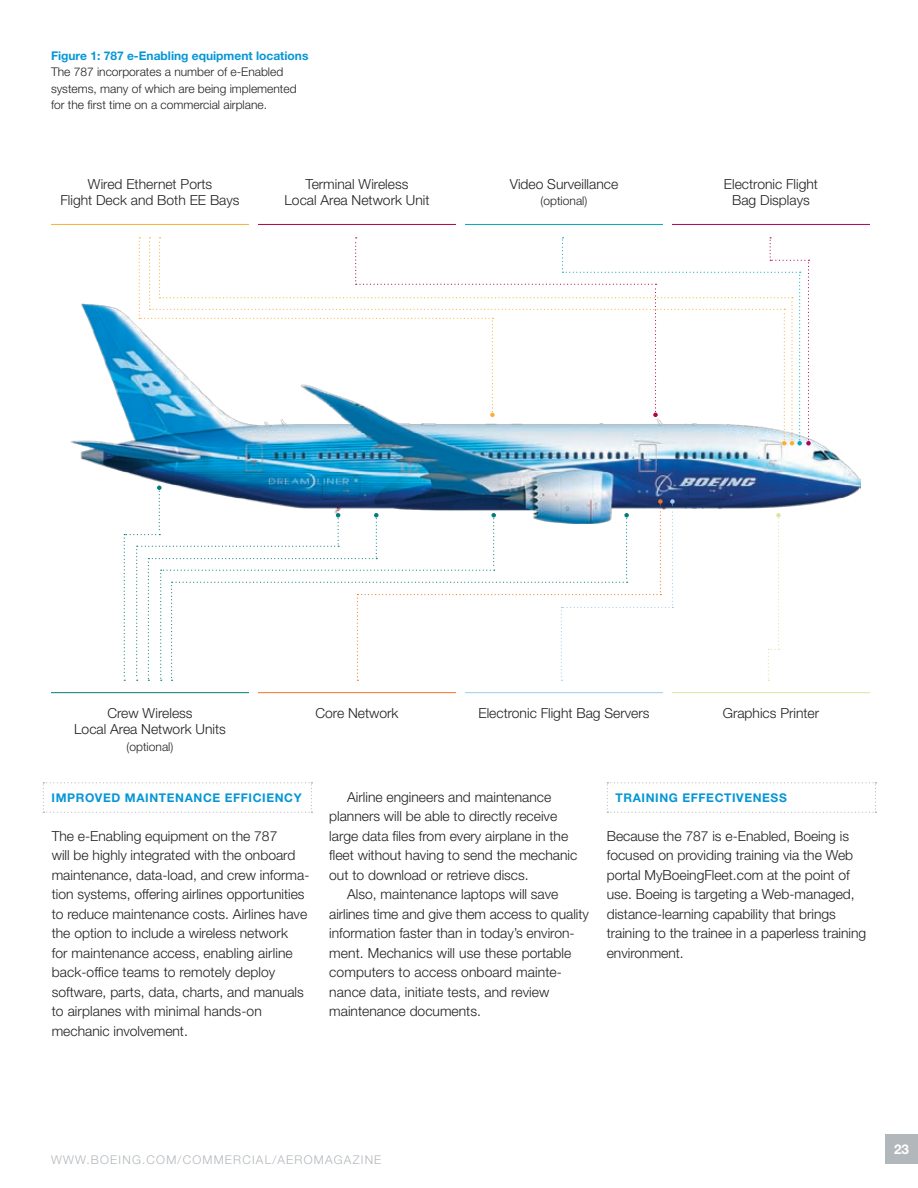
<style>
.page{position:relative;width:918px;height:1188px;background:#fff}
.page>*{position:absolute;margin:0;border:0;box-sizing:border-box;transform-origin:0 0}
.t1{font:300 13.8px/19.5px "Helvetica Neue LT Std";color:#231f20}
.t2{font:700 13.5px "Helvetica Neue LT Std";color:#fff}
.t3{font:300 12px/16.5px "Helvetica Neue LT Std";color:#231f20}
.t4{font:700 12px "Helvetica Neue LT Std";letter-spacing:.05em;color:#0696d7}
.t5{font:700 12px "Helvetica Neue LT Std";color:#0696d7}
.t6{font:300 12px "Helvetica Neue LT Std";letter-spacing:.1em;color:#b2b7bb}
</style>
<div class="page">
<img style="left:71px;top:304px;width:790px;height:205px">
<div style="left:885px;top:1134px;width:33px;height:30px;background:#b2b7bb"></div>
<svg style="left:139px;top:237px;width:672px;height:209px"></svg>
<svg style="left:124px;top:486px;width:551px;height:195px"></svg>
<svg style="left:768px;top:513px;width:13px;height:168px"></svg>
<svg style="left:43px;top:782px;width:269px;height:31px"></svg>
<svg style="left:607px;top:782px;width:269px;height:31px"></svg>
<hr style="left:51px;top:224px;width:198px;height:1px;background:#fbb033">
<hr style="left:51px;top:692px;width:198px;height:1px;background:#007e7a">
<hr style="left:258px;top:224px;width:198px;height:1px;background:#b30437">
<hr style="left:465px;top:224px;width:198px;height:1px;background:#00a9bf">
<hr style="left:672px;top:224px;width:198px;height:1px;background:#b1015c">
<hr style="left:258px;top:692px;width:198px;height:1px;background:#f47321">
<hr style="left:465px;top:692px;width:198px;height:1px;background:#9fcbec">
<hr style="left:672px;top:692px;width:198px;height:1px;background:#d9e7a2">
<p class="t5" style="left:51px;top:48px;width:259px">Figure 1: 787 e-Enabling equipment locations</p>
<p class="t3" style="left:51px;top:63px;width:247px">The 787 incorporates a number of e-Enabled systems, many of which are being implemented for the first time on a commercial airplane.</p>
<p class="t1" style="left:60px;top:175px;width:181px;line-height:16.5px;text-align:center">Wired Ethernet Ports<br>Flight Deck and Both EE Bays</p>
<p class="t1" style="left:285px;top:175px;width:146px;line-height:16.5px;text-align:center">Terminal Wireless<br>Local Area Network Unit</p>
<p class="t1" style="left:510px;top:174px;width:110px">Video Surveillance</p>
<p class="t3" style="left:541px;top:192px;width:48px">(optional)</p>
<p class="t1" style="left:724px;top:175px;width:96px;line-height:16.5px;text-align:center">Electronic Flight<br>Bag Displays</p>
<p class="t1" style="left:74px;top:704px;width:153px;line-height:16.5px;text-align:center">Crew Wireless<br>Local Area Network Units</p>
<p class="t3" style="left:127px;top:738px;width:48px">(optional)</p>
<p class="t1" style="left:315px;top:703px;width:85px">Core Network</p>
<p class="t1" style="left:479px;top:703px;width:172px">Electronic Flight Bag Servers</p>
<p class="t1" style="left:723px;top:703px;width:98px">Graphics Printer</p>
<p class="t4" style="left:52px;top:790px;width:93px">IMPROVED MAIN</p>
<p class="t4" style="left:159px;top:790px;width:26px">TENAN</p>
<p class="t4" style="left:203px;top:790px;width:100px">CE EFFICIENCY</p>
<p class="t1" style="left:52px;top:826px;width:258px">The e-Enabling equipment on the 787<br>will be highly integrated with the onboard maintenance, data-load, and crew informa&shy;tion systems, offering airlines opportunities to reduce maintenance costs. Airlines have the option to include a wireless network<br>for maintenance access, enabling airline back-office teams to remotely deploy software, parts, data, charts, and manuals to airplanes with minimal hands-on mechanic involvement.</p>
<p class="t1" style="left:329px;top:787px;width:250px;text-indent:18px">Airline engineers and maintenance planners will be able to directly receive large data files from every airplane in the fleet without having to send the mechanic out to download or retrieve discs.</p>
<p class="t1" style="left:329px;top:884px;width:261px;text-indent:18px">Also, maintenance laptops will save airlines time and give them access to quality information faster than in today’s environ&shy;ment. Mechanics will use these portable computers to access onboard mainte&shy;nance data, initiate tests, and review maintenance documents.</p>
<p class="t4" style="left:616px;top:790px;width:100px">training effect</p>
<p class="t4" style="left:732px;top:790px;width:39px">iveness</p>
<p class="t1" style="left:607px;top:826px;width:261px">Because the 787 is e-Enabled, Boeing is focused on providing training via the Web portal MyBoeingFleet.com at the point of use. Boeing is targeting a Web-managed, distance-learning capability that brings training to the trainee in a paperless training environment.</p>
<p class="t6" style="left:51px;top:1152px;width:332px">WWW.boeing.com/commercial/aeromagazine</p>
<p class="t2" style="left:894px;top:1141px;width:17px">23</p>
</div>
